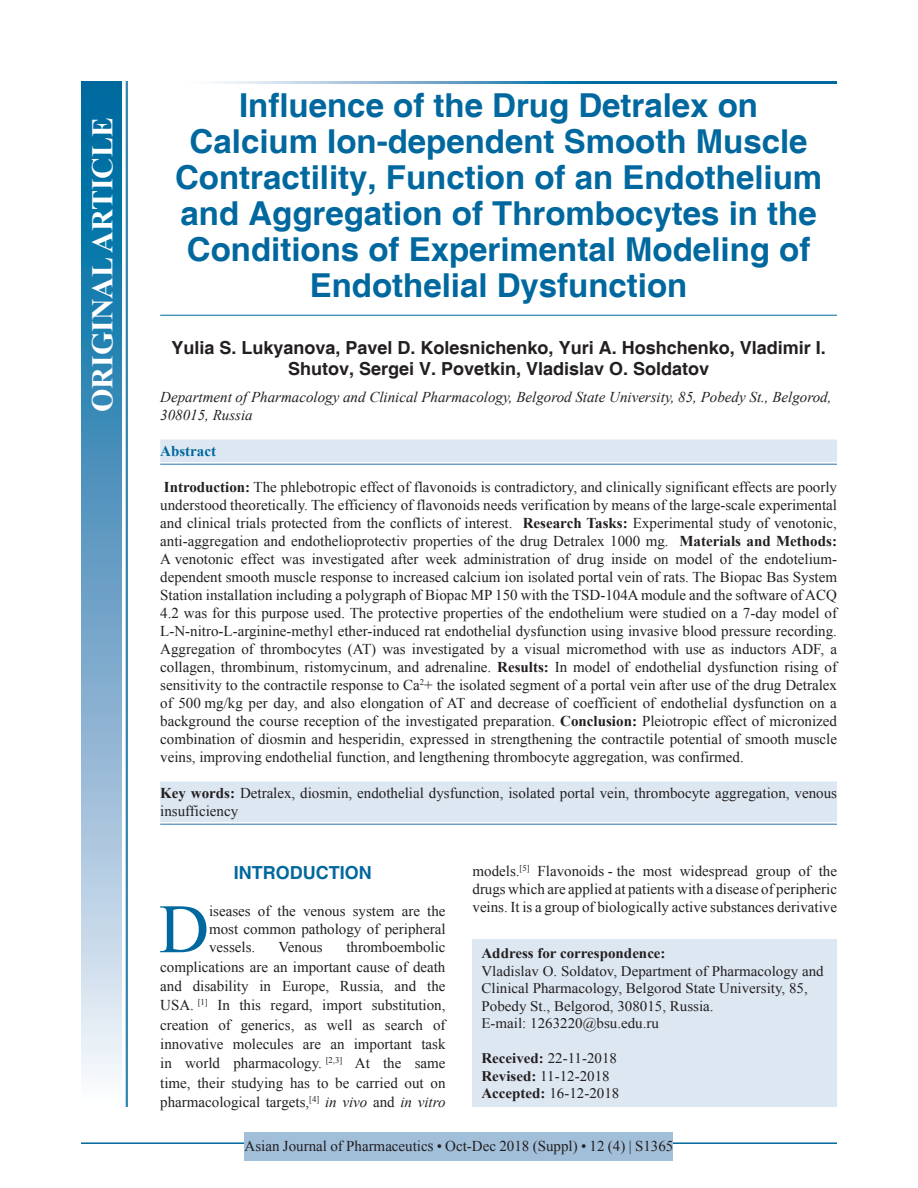
<style>
.page{position:relative;width:918px;height:1188px;background:#fff}
.page>*{position:absolute;margin:0;border:0;box-sizing:border-box;transform-origin:0 0}
.DROP_CAP_TX{font:69.3px "Times New Roman";color:#00689e}
.AT{font:700 33px/36px "Helvetica";color:#00689e;text-align:center}
.AH{font:700 30px "Times New Roman";color:#fff}
.AU{font:700 18px/21px "Helvetica";color:#231f20;text-align:center}
.t1{font:700 18px "Helvetica";color:#00689e}
.ABS_1{font:15px/18px "Times New Roman";color:#231f20;text-align:justify}
.DROP_CAP_TX-2{font:15px/19.4px "Times New Roman";color:#231f20;text-align:justify}
.KWD_2_L{font:15px/18px "Times New Roman";color:#231f20}
.AFF{font:italic 15px/18px "Times New Roman";color:#231f20}
.RF{font:15px "Times New Roman";color:#231f20}
.ABS{font:700 15px "Times New Roman";color:#00689e}
.HIS{font:14.55px/17.5px "Times New Roman";color:#231f20}
.s1{font-weight:700}
.s2{font-style:italic}
</style>
<div class="page">
<hr style="left:81px;top:1142px;width:756px;height:2px;background:#00689e">
<div style="left:245px;top:1132px;width:428px;height:28px;background:#a2bfda"></div>
<hr style="left:160px;top:315px;width:677px;height:1px;background:#00689e">
<div style="left:160px;top:440px;width:677px;height:22px;background:#dde7f2"></div>
<hr style="left:160px;top:464px;width:677px;height:1px;background:#6d9fc6">
<div style="left:160px;top:782px;width:677px;height:40px;background:#dde7f2"></div>
<hr style="left:160px;top:824px;width:677px;height:1px;background:#6d9fc6">
<div style="left:472px;top:939px;width:365px;height:168px;background:#dde7f2"></div>
<svg style="left:215px;top:81px;width:622px;height:3px;background:#4d94bc"></svg>
<div style="left:81px;top:81px;width:41px;height:1026px;background:linear-gradient(to bottom,#005e9a,#f6f0f9)"></div>
<hr style="left:127px;top:81px;width:1px;height:1026px;background:#00689e">
<hr style="left:126px;top:81px;width:1px;height:1026px;background:#00689e">
<p class="AH" style="left:81px;top:412px;width:296px;rotate:-90deg">ORIGINAL ARTICLE</p>
<p class="AT" style="left:175px;top:89px;width:649px">Influence of the Drug Detralex on Calcium Ion-dependent Smooth Muscle Contractility, Function of an Endothelium and Aggregation of Thrombocytes in the Conditions of Experimental Modeling of Endothelial Dysfunction</p>
<p class="AU" style="left:172px;top:338px;width:656px">Yulia S. Lukyanova, Pavel D. Kolesnichenko, Yuri A. Hoshchenko, Vladimir I.<br>Shutov, Sergei V. Povetkin, Vladislav O. Soldatov</p>
<p class="AFF" style="left:160px;top:388px;width:673px">Department of Pharmacology and Clinical Pharmacology, Belgorod State University, 85, Pobedy St., Belgorod,<br>308015, Russia</p>
<p class="ABS" style="left:160px;top:440px;width:57px">Abstract</p>
<p class="ABS_1" style="left:160px;top:478px;width:678px"><span class="s1">Introduction:</span> The phlebotropic effect of flavonoids is contradictory, and clinically significant effects are poorly understood theoretically. The efficiency of flavonoids needs verification by means of the large-scale experimental and clinical trials protected from the conflicts of interest. <span class="s1">Research Tasks:</span> Experimental study of venotonic, anti-aggregation and endothelioprotectiv properties of the drug Detralex 1000 mg. <span class="s1">Materials and Methods:<br></span>A venotonic effect was investigated after week administration of drug inside on model of the endotelium&shy;dependent smooth muscle response to increased calcium ion isolated portal vein of rats. The Biopac Bas System Station installation including a polygraph of Biopac MP 150 with the TSD-104A module and the software of ACQ 4.2 was for this purpose used. The protective properties of the endothelium were studied on a 7-day model of L-N-nitro-L-arginine-methyl ether-induced rat endothelial dysfunction using invasive blood pressure recording.<br>Aggregation of thrombocytes (AT) was investigated by a visual micromethod with use as inductors ADF, a collagen, thrombinum, ristomycinum, and adrenaline. <span class="s1">Results:</span> In model of endothelial dysfunction rising of sensitivity to the contractile response to Сa<sup>2</sup>+ the isolated segment of a portal vein after use of the drug Detralex of 500 mg/kg per day, and also elongation of AT and decrease of coefficient of endothelial dysfunction on a background the course reception of the investigated preparation. <span class="s1">Conclusion:</span> Pleiotropic effect of micronized combination of diosmin and hesperidin, expressed in strengthening the contractile potential of smooth muscle veins, improving endothelial function, and lengthening thrombocyte aggregation, was сonfirmed.</p>
<p class="KWD_2_L" style="left:160px;top:784px;width:678px"><span class="s1">Key words:</span> Detralex, diosmin, endothelial dysfunction, isolated portal vein, thrombocyte aggregation, venous insufficiency</p>
<h1 class="t1" style="left:234px;top:862px;width:139px">INTRODUCTION</h1>
<p class="DROP_CAP_TX" style="left:159px;top:880px;width:52px">D</p>
<p class="DROP_CAP_TX-2" style="left:209px;top:902px;width:238px;line-height:18px">iseases of the venous system are the most common pathology of peripheral vessels.</p>
<p class="DROP_CAP_TX-2" style="left:160px;top:937px;width:287px;text-indent:186px">thromboembolic complications are an important cause of death and disability in Europe, Russia, and the USA. <sup>[1]</sup> In this regard, import substitution, creation of generics, as well as search of innovative molecules are an important task in world pharmacology. <sup>[2,3]</sup> At the same time, their studying has to be carried out on pharmacological targets,<sup>[4]</sup> <span class="s2">in vivo</span> and <span class="s2">in vitro</span></p>
<p class="DROP_CAP_TX-2" style="left:279px;top:937px;width:46px">Venous</p>
<p class="DROP_CAP_TX-2" style="left:472px;top:862px;width:366px;line-height:18px">models.<sup>[5]</sup> Flavonoids - the most widespread group of the drugs which are applied at patients with a disease of peripheric veins. It is a group of biologically active substances derivative</p>
<p class="HIS" style="left:482px;top:944px;width:344px"><span class="s1">Address for correspondence:<br></span>Vladislav O. Soldatov, Department of Pharmacology and Clinical Pharmacology, Belgorod State University, 85, Pobedy St., Belgorod, 308015, Russia.<br>E-mail: 1263220@bsu.edu.ru</p>
<p class="HIS" style="left:482px;top:1049px;width:139px"><span class="s1">Received:</span> 22-11-2018<br><span class="s1">Revised:</span> 11-12-2018<br><span class="s1">Accepted:</span> 16-12-2018</p>
<p class="RF" style="left:245px;top:1136px;width:430px">Asian Journal of Pharmaceutics • Oct-Dec 2018 (Suppl) • 12 (4) | S1365</p>
</div>
